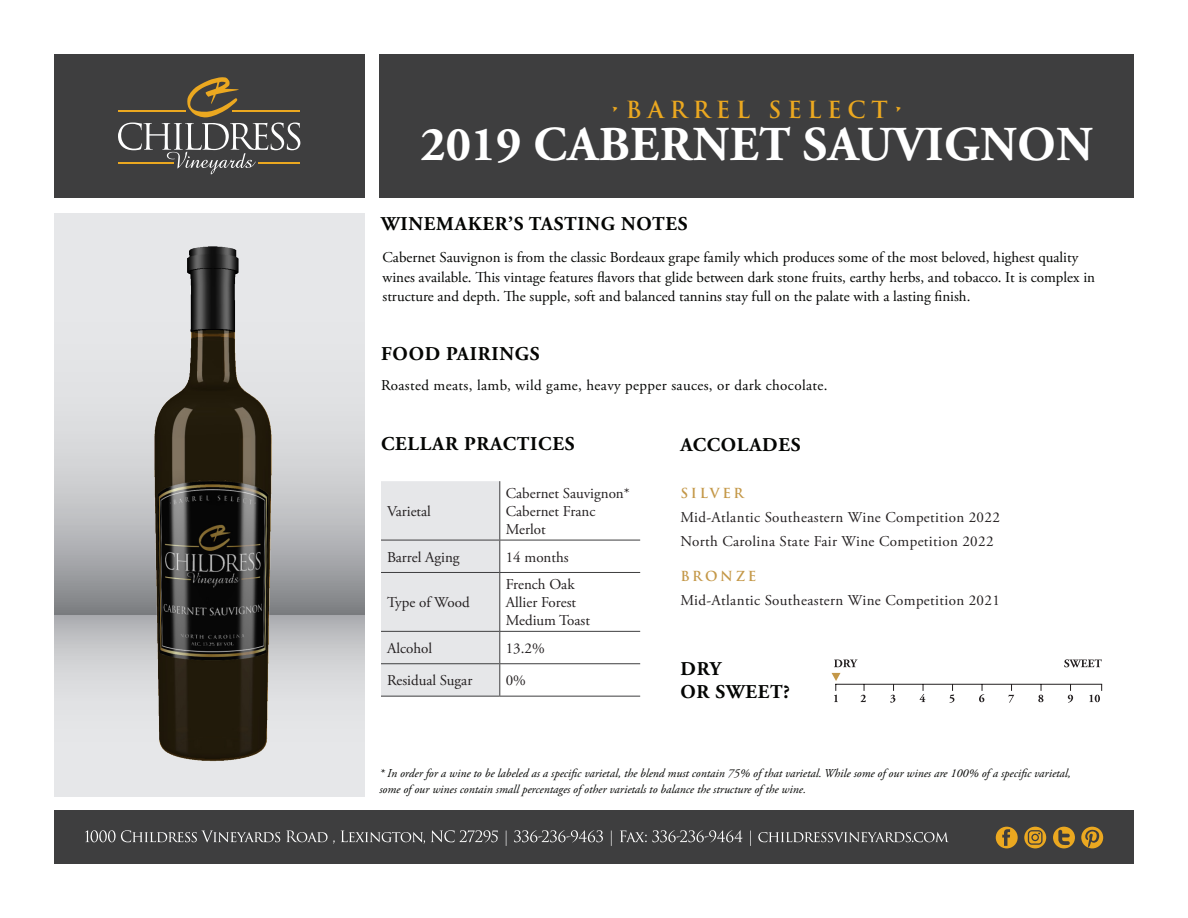
<style>
.page{position:relative;width:1188px;height:918px;background:#fff}
.page>*{position:absolute;margin:0;border:0;box-sizing:border-box;transform-origin:0 0}
.t1{font:700 48.6px "Adobe Garamond Pro";letter-spacing:.015em;color:#fff}
.t2{font:700 22.95px "Trajan Pro";letter-spacing:.25em;color:#eba820}
.t3{font:700 19.5px/23.4px "Adobe Garamond Pro";letter-spacing:.04em;color:#040503}
.t4{font:15px/19.5px "Adobe Garamond Pro";color:#040503}
.t5{font:15px "Adobe Garamond Pro";color:#231f20}
.t6{font:15px "Adobe Garamond Pro";letter-spacing:.025em;color:#231f20}
.t7{font:15px "Adobe Garamond Pro";letter-spacing:.025em;color:#040503}
.t8{font:700 13.5px "Trajan Pro";letter-spacing:.2em;color:#c49848}
.t9{font:italic 12px/16.5px "Adobe Garamond Pro";color:#040503}
</style>
<div class="page">
<div style="left:54px;top:54px;width:310px;height:144px;background:#3e3e3f"></div>
<div style="left:380px;top:54px;width:754px;height:144px;background:#3e3e3f"></div>
<svg style="left:118px;top:77px;width:182px;height:97px"></svg>
<div style="left:381px;top:481px;width:118px;height:215px;background:#e6e7e9"></div>
<hr style="left:499px;top:481px;width:1px;height:59px;background:#3e3e3f">
<hr style="left:381px;top:540px;width:119px;height:1px;background:#3e3e3f">
<hr style="left:500px;top:540px;width:140px;height:1px;background:#3e3e3f">
<hr style="left:499px;top:540px;width:1px;height:32px;background:#3e3e3f">
<hr style="left:381px;top:572px;width:119px;height:1px;background:#3e3e3f">
<hr style="left:500px;top:572px;width:140px;height:1px;background:#3e3e3f">
<hr style="left:499px;top:573px;width:1px;height:58px;background:#3e3e3f">
<hr style="left:381px;top:631px;width:119px;height:1px;background:#3e3e3f">
<hr style="left:500px;top:631px;width:140px;height:1px;background:#3e3e3f">
<hr style="left:499px;top:632px;width:1px;height:31px;background:#3e3e3f">
<hr style="left:381px;top:663px;width:119px;height:1px;background:#3e3e3f">
<hr style="left:500px;top:663px;width:140px;height:1px;background:#3e3e3f">
<hr style="left:499px;top:664px;width:1px;height:32px;background:#3e3e3f">
<hr style="left:381px;top:696px;width:119px;height:1px;background:#3e3e3f">
<hr style="left:500px;top:696px;width:140px;height:1px;background:#3e3e3f">
<div style="left:54px;top:810px;width:1080px;height:54px;background:#3e3e3f"></div>
<svg style="left:85px;top:830px;width:864px;height:16px"></svg>
<svg style="left:1053px;top:827px;width:22px;height:21px"></svg>
<svg style="left:1081px;top:827px;width:22px;height:21px"></svg>
<svg style="left:996px;top:827px;width:22px;height:21px"></svg>
<svg style="left:1024px;top:827px;width:22px;height:21px"></svg>
<svg style="left:834px;top:660px;width:23px;height:7px"></svg>
<svg style="left:1064px;top:659px;width:38px;height:8px"></svg>
<hr style="left:835px;top:684px;width:267px;height:1px;background:#231f20">
<svg style="left:860px;top:684px;width:6px;height:18px"></svg>
<svg style="left:890px;top:684px;width:5px;height:19px"></svg>
<svg style="left:920px;top:684px;width:5px;height:18px"></svg>
<svg style="left:949px;top:684px;width:5px;height:19px"></svg>
<svg style="left:979px;top:684px;width:5px;height:18px"></svg>
<svg style="left:1008px;top:684px;width:6px;height:19px"></svg>
<svg style="left:1038px;top:684px;width:5px;height:18px"></svg>
<svg style="left:1068px;top:684px;width:5px;height:19px"></svg>
<svg style="left:1089px;top:684px;width:13px;height:18px"></svg>
<svg style="left:832px;top:673px;width:9px;height:29px"></svg>
<img style="left:54px;top:215px;width:311px;height:581px">
<p class="t2" style="left:610px;top:95px;width:295px">•BARREL SELECT•</p>
<p class="t1" style="left:420px;top:116px;width:674px">2019 CABERNET SAUVIGNON</p>
<p class="t3" style="left:381px;top:212px;width:308px">WINEMAKER’S TASTING NOTES</p>
<p class="t4" style="left:382px;top:248px;width:714px">Cabernet Sauvignon is from the classic Bordeaux grape family which produces some of the most beloved, highest quality wines available. This vintage features flavors that glide between dark stone fruits, earthy herbs, and tobacco. It is complex in structure and depth. The supple, soft and balanced tannins stay full on the palate with a lasting finish.</p>
<p class="t3" style="left:381px;top:342px;width:160px">FOOD PAIRINGS</p>
<p class="t7" style="left:381px;top:376px;width:448px">Roasted meats, lamb, wild game, heavy pepper sauces, or dark chocolate.</p>
<p class="t3" style="left:381px;top:432px;width:195px">CELLAR PRACTICES</p>
<p class="t5" style="left:387px;top:502px;width:46px">Varietal</p>
<p class="t5" style="left:506px;top:484px;width:125px">Cabernet Sauvignon*</p>
<p class="t5" style="left:506px;top:502px;width:91px">Cabernet Franc</p>
<p class="t5" style="left:506px;top:520px;width:41px">Merlot</p>
<p class="t5" style="left:387px;top:548px;width:74px">Barrel Aging</p>
<p class="t5" style="left:506px;top:548px;width:64px">14 months</p>
<p class="t5" style="left:387px;top:594px;width:84px">Type of Wood</p>
<p class="t5" style="left:506px;top:576px;width:70px">French Oak</p>
<p class="t5" style="left:506px;top:594px;width:72px">Allier Forest</p>
<p class="t5" style="left:506px;top:612px;width:86px">Medium Toast</p>
<p class="t5" style="left:387px;top:639px;width:47px">Alcohol</p>
<p class="t5" style="left:506px;top:639px;width:40px">13.2%</p>
<p class="t5" style="left:387px;top:672px;width:87px">Residual Sugar</p>
<p class="t5" style="left:506px;top:672px;width:22px">0%</p>
<p class="t3" style="left:680px;top:434px;width:122px">ACCOLADES</p>
<p class="t8" style="left:680px;top:484px;width:65px">SILVER</p>
<p class="t6" style="left:680px;top:508px;width:321px">Mid-Atlantic Southeastern Wine Competition 2022</p>
<p class="t6" style="left:680px;top:532px;width:315px">North Carolina State Fair Wine Competition 2022</p>
<p class="t8" style="left:680px;top:567px;width:78px">BRONZE</p>
<p class="t6" style="left:680px;top:591px;width:321px">Mid-Atlantic Southeastern Wine Competition 2021</p>
<p class="t3" style="left:680px;top:657px;width:111px">DRY<br>OR SWEET?</p>
<p class="t9" style="left:380px;top:765px;width:693px">* In order for a wine to be labeled as a specific varietal, the blend must contain 75% of that varietal. While some of our wines are 100% of a specific varietal, some of our wines contain small percentages of other varietals to balance the structure of the wine.</p>
</div>
